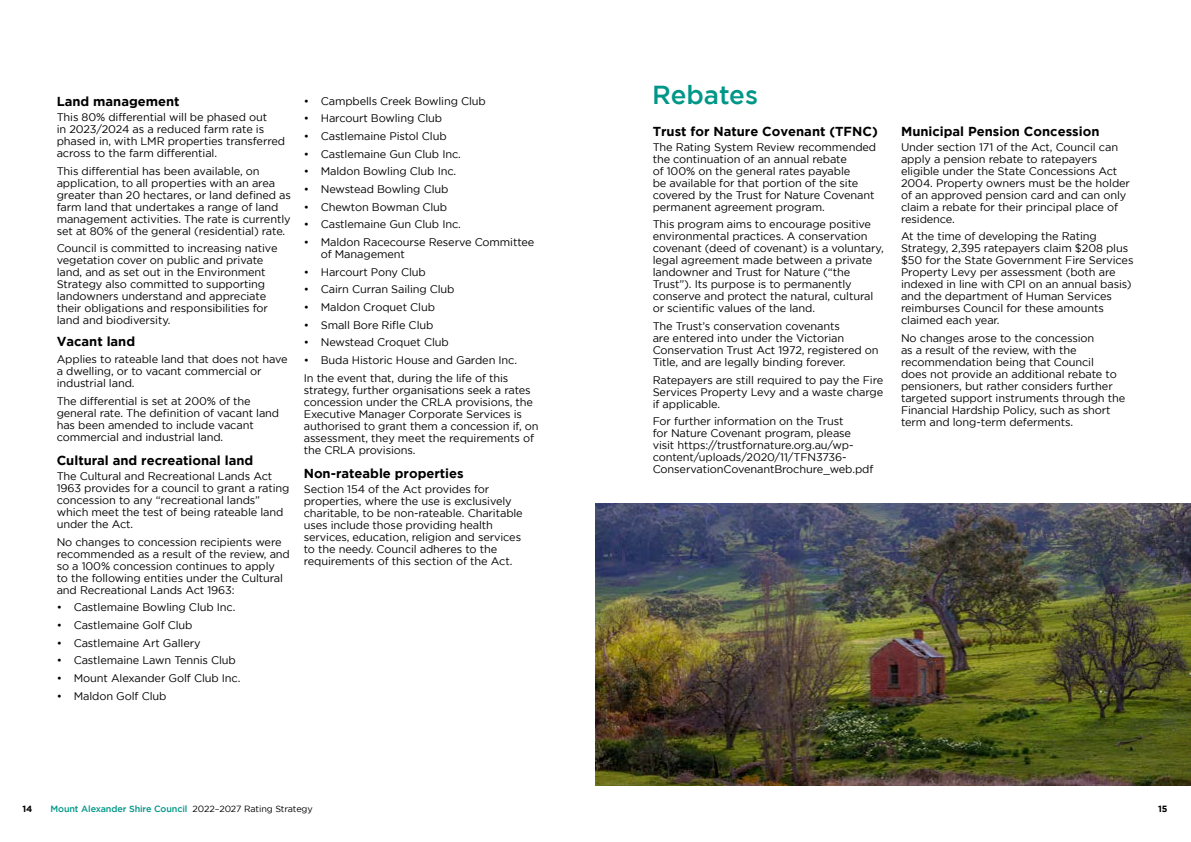
<style>
.page{position:relative;width:1191px;height:842px;background:#fff}
.page>*{position:absolute;margin:0;border:0;box-sizing:border-box;transform-origin:0 0}
.t1{font:500 26px "Gotham";letter-spacing:-.005em;color:#009688}
.t2{font:700 13px "Gotham";color:#000}
.t3{font:11px/12px "Gotham";letter-spacing:-.01em;color:#000}
.t4{font:500 9px "Gotham";letter-spacing:-.01em;color:#009688}
.t5{font:700 9px "Gotham";color:#000}
.s1{font-weight:400;color:#000}
</style>
<div class="page">
<img style="left:595px;top:503px;width:596px;height:282px">
<p class="t2" style="left:57px;top:94px;width:124px">Land management</p>
<p class="t3" style="left:57px;top:111px;width:230px">This 80% differential will be phased out<br>in 2023/2024 as a reduced farm rate is phased in, with LMR properties transferred across to the farm differential.</p>
<p class="t3" style="left:57px;top:165px;width:236px">This differential has been available, on application, to all properties with an area greater than 20 hectares, or land defined as farm land that undertakes a range of land management activities. The rate is currently set at 80% of the general (residential) rate.</p>
<p class="t3" style="left:57px;top:242px;width:222px">Council is committed to increasing native vegetation cover on public and private land, and as set out in the Environment Strategy also committed to supporting landowners understand and appreciate their obligations and responsibilities for land and biodiversity.</p>
<p class="t2" style="left:57px;top:334px;width:80px">Vacant land</p>
<p class="t3" style="left:57px;top:353px;width:232px">Applies to rateable land that does not have a dwelling, or to vacant commercial or industrial land.</p>
<p class="t3" style="left:57px;top:395px;width:224px">The differential is set at 200% of the general rate. The definition of vacant land has been amended to include vacant commercial and industrial land.</p>
<p class="t2" style="left:57px;top:453px;width:198px">Cultural and recreational land</p>
<p class="t3" style="left:57px;top:470px;width:234px">The Cultural and Recreational Lands Act 1963 provides for a council to grant a rating concession to any “recreational lands” which meet the test of being rateable land under the Act.</p>
<p class="t3" style="left:57px;top:536px;width:235px">No changes to concession recipients were recommended as a result of the review, and so a 100% concession continues to apply<br>to the following entities under the Cultural and Recreational Lands Act 1963:</p>
<p class="t3" style="left:57px;top:601px;width:180px">• Castlemaine Bowling Club Inc.</p>
<p class="t3" style="left:57px;top:619px;width:137px">• Castlemaine Golf Club</p>
<p class="t3" style="left:57px;top:637px;width:145px">• Castlemaine Art Gallery</p>
<p class="t3" style="left:57px;top:654px;width:181px">• Castlemaine Lawn Tennis Club</p>
<p class="t3" style="left:57px;top:672px;width:185px">• Mount Alexander Golf Club Inc.</p>
<p class="t3" style="left:57px;top:690px;width:111px">• Maldon Golf Club</p>
<p class="t3" style="left:304px;top:95px;width:184px">• Campbells Creek Bowling Club</p>
<p class="t3" style="left:304px;top:112px;width:140px">• Harcourt Bowling Club</p>
<p class="t3" style="left:304px;top:130px;width:144px">• Castlemaine Pistol Club</p>
<p class="t3" style="left:304px;top:148px;width:159px">• Castlemaine Gun Club Inc.</p>
<p class="t3" style="left:304px;top:165px;width:154px">• Maldon Bowling Club Inc.</p>
<p class="t3" style="left:304px;top:183px;width:146px">• Newstead Bowling Club</p>
<p class="t3" style="left:304px;top:201px;width:145px">• Chewton Bowman Club</p>
<p class="t3" style="left:304px;top:218px;width:159px">• Castlemaine Gun Club Inc.</p>
<p class="t3" style="left:321px;top:236px;width:215px;text-indent:-17px">• Maldon Racecourse Reserve Committee of Management</p>
<p class="t3" style="left:304px;top:266px;width:124px">• Harcourt Pony Club</p>
<p class="t3" style="left:304px;top:283px;width:152px">• Cairn Curran Sailing Club</p>
<p class="t3" style="left:304px;top:301px;width:133px">• Maldon Croquet Club</p>
<p class="t3" style="left:304px;top:319px;width:131px">• Small Bore Rifle Club</p>
<p class="t3" style="left:304px;top:336px;width:147px">• Newstead Croquet Club</p>
<p class="t3" style="left:304px;top:351px;width:215px;line-height:17.7px">• Buda Historic House and Garden Inc.<br>In the event that, during the life of this</p>
<p class="t3" style="left:304px;top:384px;width:236px">strategy, further organisations seek a rates concession under the CRLA provisions, the Executive Manager Corporate Services is authorised to grant them a concession if, on assessment, they meet the requirements of the CRLA provisions.</p>
<p class="t2" style="left:304px;top:466px;width:161px">Non-rateable properties</p>
<p class="t3" style="left:304px;top:483px;width:220px">Section 154 of the Act provides for properties, where the use is exclusively charitable, to be non-rateable. Charitable uses include those providing health services, education, religion and services to the needy. Council adheres to the requirements of this section of the Act.</p>
<h1 class="t1" style="left:652px;top:80px;width:107px">Rebates</h1>
<p class="t2" style="left:652px;top:124px;width:227px">Trust for Nature Covenant (TFNC)</p>
<p class="t3" style="left:652px;top:141px;width:225px">The Rating System Review recommended the continuation of an annual rebate<br>of 100% on the general rates payable<br>be available for that portion of the site covered by the Trust for Nature Covenant permanent agreement program.</p>
<p class="t3" style="left:652px;top:218px;width:232px">This program aims to encourage positive environmental practices. A conservation covenant (deed of covenant) is a voluntary, legal agreement made between a private landowner and Trust for Nature (“the Trust”). Its purpose is to permanently conserve and protect the natural, cultural or scientific values of the land.</p>
<p class="t3" style="left:652px;top:320px;width:227px">The Trust’s conservation covenants<br>are entered into under the Victorian Conservation Trust Act 1972, registered on Title, and are legally binding forever.</p>
<p class="t3" style="left:652px;top:374px;width:232px;text-align:justify">Ratepayers are still required to pay the Fire Services Property Levy and a waste charge if applicable.</p>
<p class="t3" style="left:652px;top:415px;width:222px">For further information on the Trust<br>for Nature Covenant program, please visit https://trustfornature.org.au/wp&shy;content/uploads/2020/11/TFN3736- ConservationCovenantBrochure_web.pdf</p>
<p class="t2" style="left:901px;top:124px;width:200px">Municipal Pension Concession</p>
<p class="t3" style="left:901px;top:141px;width:230px">Under section 171 of the Act, Council can apply a pension rebate to ratepayers eligible under the State Concessions Act 2004. Property owners must be the holder of an approved pension card and can only claim a rebate for their principal place of residence.</p>
<p class="t3" style="left:901px;top:230px;width:234px">At the time of developing the Rating Strategy, 2,395 ratepayers claim $208 plus $50 for the State Government Fire Services Property Levy per assessment (both are indexed in line with CPI on an annual basis) and the department of Human Services reimburses Council for these amounts claimed each year.</p>
<p class="t3" style="left:901px;top:332px;width:226px">No changes arose to the concession<br>as a result of the review, with the recommendation being that Council<br>does not provide an additional rebate to pensioners, but rather considers further targeted support instruments through the Financial Hardship Policy, such as short term and long-term deferments.</p>
<p class="t5" style="left:22px;top:803px;width:11px">14</p>
<p class="t4" style="left:50px;top:803px;width:264px">Mount Alexander Shire Council <span class="s1">2022–2027 Rating Strategy</span></p>
<p class="t5" style="left:1158px;top:803px;width:11px">15</p>
</div>
